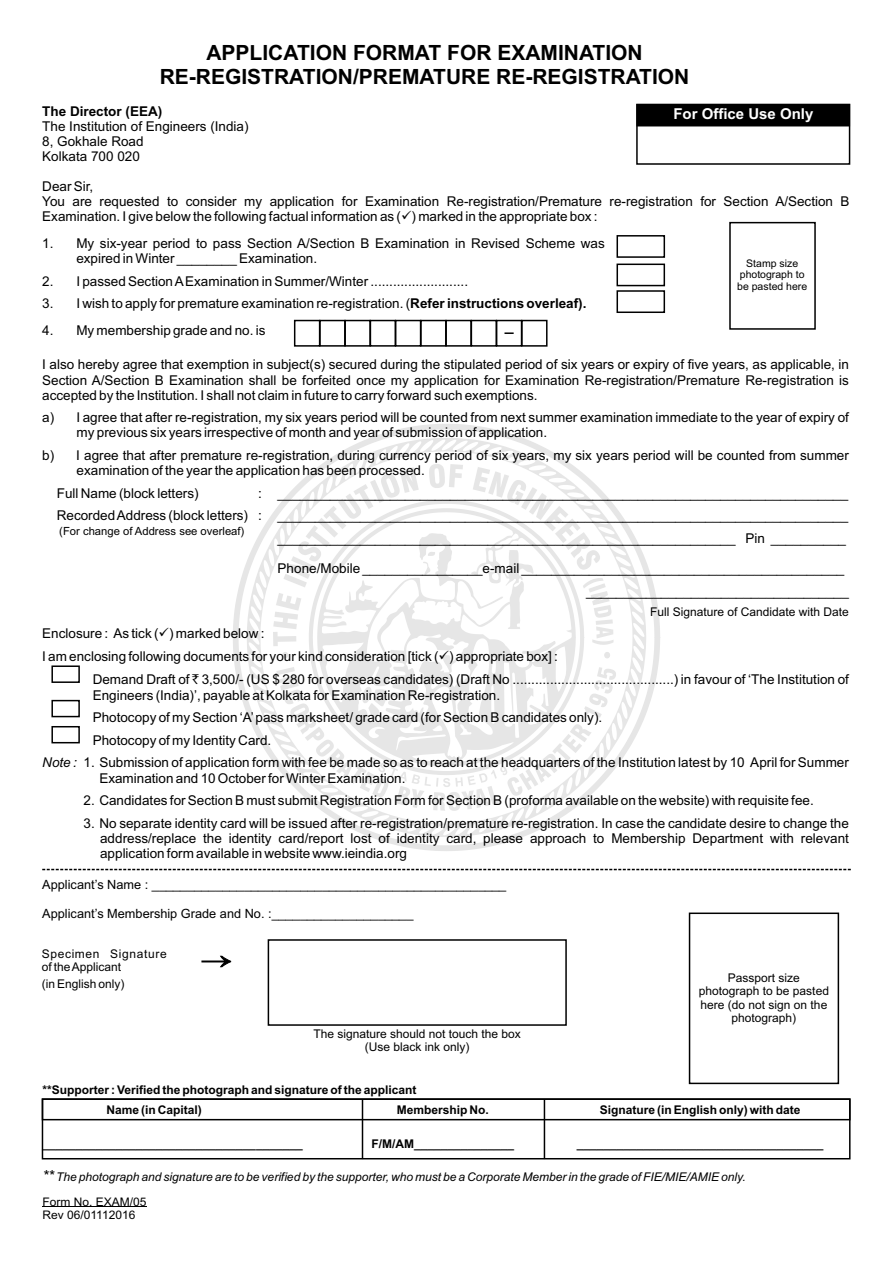
<style>
.page{position:relative;width:893px;height:1263px;background:#fff}
.page>*{position:absolute;margin:0;border:0;box-sizing:border-box;transform-origin:0 0}
.t1{font:700 21px/23.4px "Arial";color:#000;text-align:center}
.t2{font:700 15px "Arial";color:#fff}
.t3{font:13.5px/15.1px "Arial";color:#000}
.t4{font:700 13.5px "Arial";color:#000}
.t5{font:12.75px "Arial";color:#000}
.t6{font:700 12px/20.1px "Arial";color:#000}
.t7{font:12px/13.4px "Arial";color:#000;text-align:center}
.t8{font:italic 12px "Arial";color:#000}
.t9{font:12px/13.4px "Arial";letter-spacing:.055em;color:#000}
.t10{font:11.85px/13.2px "Arial";color:#000}
.t11{font:11.25px "Arial";color:#000}
.t12{font:10.5px/11.7px "Arial";color:#000;text-align:center}
.s1{font-weight:700}
.s2{font-family:"Rupee Foradian"}
.s3{font-style:italic}
.s4{font-size:15px}
</style>
<div class="page">
<hr style="left:42px;top:1207px;width:105px;height:1px;background:#000">
<svg style="left:233px;top:424px;width:427px;height:427px"></svg>
<svg style="left:249px;top:440px;width:395px;height:395px"></svg>
<svg style="left:283px;top:652px;width:5px;height:6px"></svg>
<svg style="left:604px;top:652px;width:6px;height:6px"></svg>
<div style="left:638px;top:106px;width:210px;height:20px;background:#000"></div>
<div style="left:616px;top:235px;width:49px;height:23px;border:1px solid #000"></div>
<div style="left:294px;top:320px;width:26px;height:27px;border:1px solid #000"></div>
<div style="left:319px;top:320px;width:27px;height:27px;border:1px solid #000"></div>
<div style="left:344px;top:320px;width:27px;height:27px;border:1px solid #000"></div>
<div style="left:370px;top:320px;width:26px;height:27px;border:1px solid #000"></div>
<div style="left:395px;top:320px;width:26px;height:27px;border:1px solid #000"></div>
<div style="left:420px;top:320px;width:27px;height:27px;border:1px solid #000"></div>
<div style="left:445px;top:320px;width:27px;height:27px;border:1px solid #000"></div>
<div style="left:471px;top:320px;width:26px;height:27px;border:1px solid #000"></div>
<div style="left:496px;top:320px;width:26px;height:27px;border:1px solid #000"></div>
<div style="left:521px;top:320px;width:26px;height:27px;border:1px solid #000"></div>
<svg style="left:504px;top:332px;width:10px;height:2px"></svg>
<div style="left:51px;top:665px;width:29px;height:18px;border:1px solid #000"></div>
<div style="left:268px;top:939px;width:299px;height:87px;border:1px solid #000"></div>
<svg style="left:202px;top:956px;width:29px;height:11px"></svg>
<div style="left:689px;top:912px;width:150px;height:172px;border:1px solid #000"></div>
<div style="left:42px;top:1098px;width:808px;height:61px;border:1px solid #000"></div>
<div style="left:42px;top:1098px;width:808px;height:22px;border:1px solid #000"></div>
<hr style="left:362px;top:1099px;width:1px;height:60px;background:#000">
<hr style="left:544px;top:1099px;width:1px;height:60px;background:#000">
<div style="left:636px;top:104px;width:214px;height:61px;border:1px solid #000"></div>
<div style="left:616px;top:264px;width:49px;height:22px;border:1px solid #000"></div>
<div style="left:616px;top:290px;width:49px;height:23px;border:1px solid #000"></div>
<div style="left:51px;top:700px;width:29px;height:17px;border:1px solid #000"></div>
<div style="left:51px;top:726px;width:29px;height:17px;border:1px solid #000"></div>
<svg style="left:42px;top:869px;width:809px;height:1px"></svg>
<div style="left:729px;top:222px;width:87px;height:108px;border:1px solid #000"></div>
<h1 class="t1" style="left:160px;top:43px;width:531px">APPLICATION FORMAT FOR EXAMINATION<br>RE-REGISTRATION/PREMATURE RE-REGISTRATION</h1>
<p class="t4" style="left:42px;top:106px;width:122px">The Director (EEA)</p>
<p class="t3" style="left:42px;top:120px;width:208px">The Institution of Engineers (India)<br>8, Gokhale Road<br>Kolkata 700 020</p>
<p class="t2" style="left:673px;top:108px;width:142px">For Office Use Only</p>
<p class="t3" style="left:42px;top:180px;width:809px">Dear Sir,<br>You are requested to consider my application for Examination Re-registration/Premature re-registration for Section A/Section B<br>Examination. I give below the following factual information as (✓) marked in the appropriate box :</p>
<p class="t3" style="left:76px;top:237px;width:530px;text-indent:-34px">1. My six-year period to pass Section A/Section B Examination in Revised Scheme was expired in Winter ________ Examination.</p>
<p class="t3" style="left:42px;top:275px;width:427px">2. I passed Section AExamination in Summer/Winter ..........................</p>
<p class="t3" style="left:42px;top:297px;width:546px">3. I wish to apply for premature examination re-registration. (<span class="s1">Refer instructions overleaf).</span></p>
<p class="t3" style="left:42px;top:324px;width:225px">4. My membership grade and no. is</p>
<p class="t3" style="left:42px;top:358px;width:808px;text-align:justify">I also hereby agree that exemption in subject(s) secured during the stipulated period of six years or expiry of five years, as applicable, in Section A/Section B Examination shall be forfeited once my application for Examination Re-registration/Premature Re-registration is accepted by the Institution. I shall not claim in future to carry forward such exemptions.</p>
<p class="t3" style="left:77px;top:411px;width:774px;text-indent:-34px">a) I agree that after re-registration, my six years period will be counted from next summer examination immediate to the year of expiry of my previous six years irrespective of month and year of submission of application.</p>
<p class="t3" style="left:77px;top:449px;width:774px;text-indent:-34px">b) I agree that after premature re-registration, during currency period of six years, my six years period will be counted from summer examination of the year the application has been processed.</p>
<p class="t3" style="left:57px;top:487px;width:143px">Full Name (block letters)</p>
<p class="t12" style="left:737px;top:258px;width:72px">Stamp size photograph to be pasted here</p>
<p class="t3" style="left:57px;top:483px;width:793px;line-height:22.6px;text-align:right">: ____________________________________________________________________________<br>Recorded Address (block letters) : ____________________________________________________________________________ _____________________________________________________________ Pin __________</p>
<p class="t3" style="left:586px;top:558px;width:264px;line-height:22.6px;text-indent:-308px">Phone/Mobile ________________e-mail ___________________________________________ ___________________________________</p>
<p class="t7" style="left:650px;top:606px;width:200px">Full Signature of Candidate with Date</p>
<p class="t3" style="left:42px;top:627px;width:224px">Enclosure : As tick (✓) marked below :</p>
<p class="t3" style="left:42px;top:650px;width:517px">I am enclosing following documents for your kind consideration [tick (✓) appropriate box] :</p>
<p class="t3" style="left:93px;top:673px;width:758px">Demand Draft of <span class="s2">`</span> 3,500/- (US $ 280 for overseas candidates) (Draft No ...........................................) in favour of ‘The Institution of</p>
<p class="t3" style="left:93px;top:688px;width:409px">Engineers (India)’, payable at Kolkata for Examination Re-registration.</p>
<p class="t3" style="left:93px;top:711px;width:511px">Photocopy of my Section ‘A’pass marksheet/ grade card (for Section B candidates only).</p>
<p class="t3" style="left:93px;top:734px;width:180px">Photocopy of my Identity Card.</p>
<p class="t3" style="left:42px;top:756px;width:808px"><span class="s3">Note :</span> 1. Submission of application form with fee be made so as to reach at the headquarters of the Institution latest by 10 April for Summer</p>
<p class="t3" style="left:99px;top:771px;width:308px">Examination and 10 October for Winter Examination.</p>
<p class="t3" style="left:84px;top:794px;width:732px">2. Candidates for Section B must submit Registration Form for Section B (proforma available on the website) with requisite fee.</p>
<p class="t3" style="left:100px;top:817px;width:750px;text-align:justify;text-indent:-17px">3. No separate identity card will be issued after re-registration/premature re-registration. In case the candidate desire to change the address/replace the identity card/report lost of identity card, please approach to Membership Department with relevant application form available in website www.ieindia.org</p>
<p class="t11" style="left:59px;top:527px;width:187px">(For change of Address see overleaf)</p>
<p class="t5" style="left:42px;top:879px;width:466px">Applicant’s Name : __________________________________________________</p>
<p class="t5" style="left:42px;top:908px;width:373px">Applicant’s Membership Grade and No. :____________________</p>
<p class="t9" style="left:42px;top:948px;width:127px">Specimen Signature of the Applicant</p>
<p class="t7" style="left:42px;top:978px;width:84px">(in English only)</p>
<p class="t7" style="left:699px;top:972px;width:132px">Passport size photograph to be pasted here (do not sign on the photograph)</p>
<p class="t7" style="left:313px;top:1028px;width:209px">The signature should not touch the box (Use black ink only)</p>
<p class="t6" style="left:106px;top:1081px;width:312px;text-indent:-64px">**Supporter : Verified the photograph and signature of the applicant<br>Name (in Capital)</p>
<p class="t6" style="left:397px;top:1101px;width:94px">Membership No.</p>
<p class="t6" style="left:600px;top:1101px;width:202px">Signature (in English only) with date</p>
<p class="t6" style="left:42px;top:1134px;width:262px">_______________________________________</p>
<p class="t6" style="left:372px;top:1134px;width:144px">F/M/AM_______________</p>
<p class="t6" style="left:577px;top:1134px;width:248px">_____________________________________</p>
<p class="t8" style="left:42px;top:1172px;width:705px"><span class="s4">**</span> The photograph and signature are to be verified by the supporter, who must be a Corporate Member in the grade of FIE/MIE/AMIE only.</p>
<p class="t10" style="left:42px;top:1196px;width:106px">Form No. EXAM/05<br>Rev 06/01112016</p>
</div>
